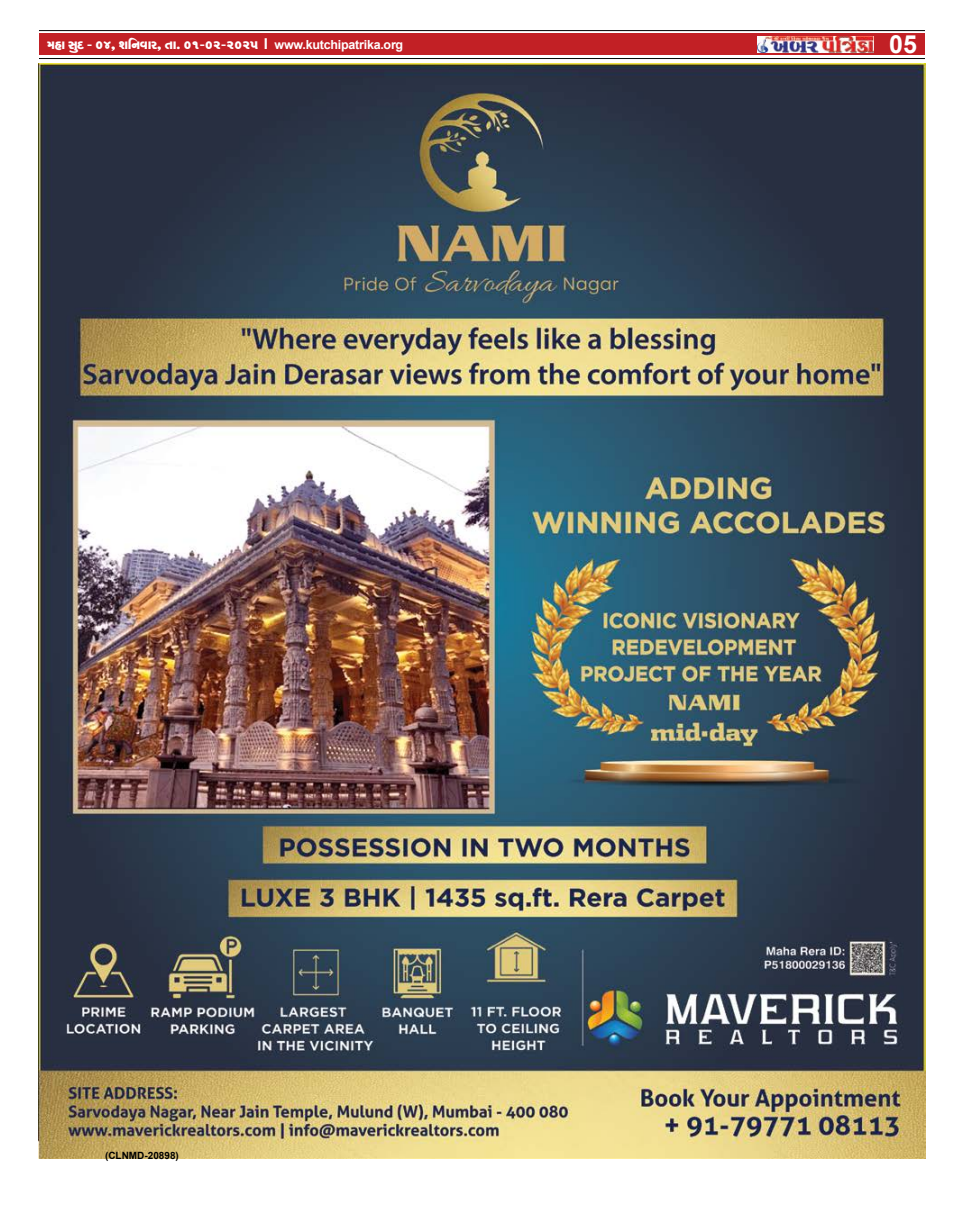
<style>
.page{position:relative;width:964px;height:1205px;background:#fff}
.page>*{position:absolute;margin:0;border:0;box-sizing:border-box;transform-origin:0 0}
.t1{font:700 25px "Arial";color:#fff}
.t2{font:15px "SHREE GUJ7";letter-spacing:-.02em;color:#fff}
.t3{font:700 10px "Arial";color:#000}
.s1{font-family:"Arial";font-weight:700}
.s2{font-family:"Arial";font-weight:700;font-size:12.5px}
</style>
<div class="page">
<hr style="left:39px;top:58px;width:886px;height:1px;background:#000">
<div style="left:39px;top:34px;width:713px;height:21px;background:#c22025"></div>
<hr style="left:39px;top:30px;width:886px;height:1px;background:#000">
<div style="left:753px;top:34px;width:172px;height:21px;background:#c22025"></div>
<img style="left:757px;top:36px;width:116px;height:17px">
<img style="left:39px;top:64px;width:886px;height:1095px">
<p class="t2" style="left:47px;top:38px;width:357px">dlp kyv$ - 04, ir“hpf, sp. 01-02-2025 <span class="s1">I</span> <span class="s2">www.kutchipatrika.org</span></p>
<h1 class="t1" style="left:889px;top:26px;width:29px">05</h1>
<p class="t3" style="left:105px;top:1148px;width:75px">(CLNMD-20898)</p>
</div>
